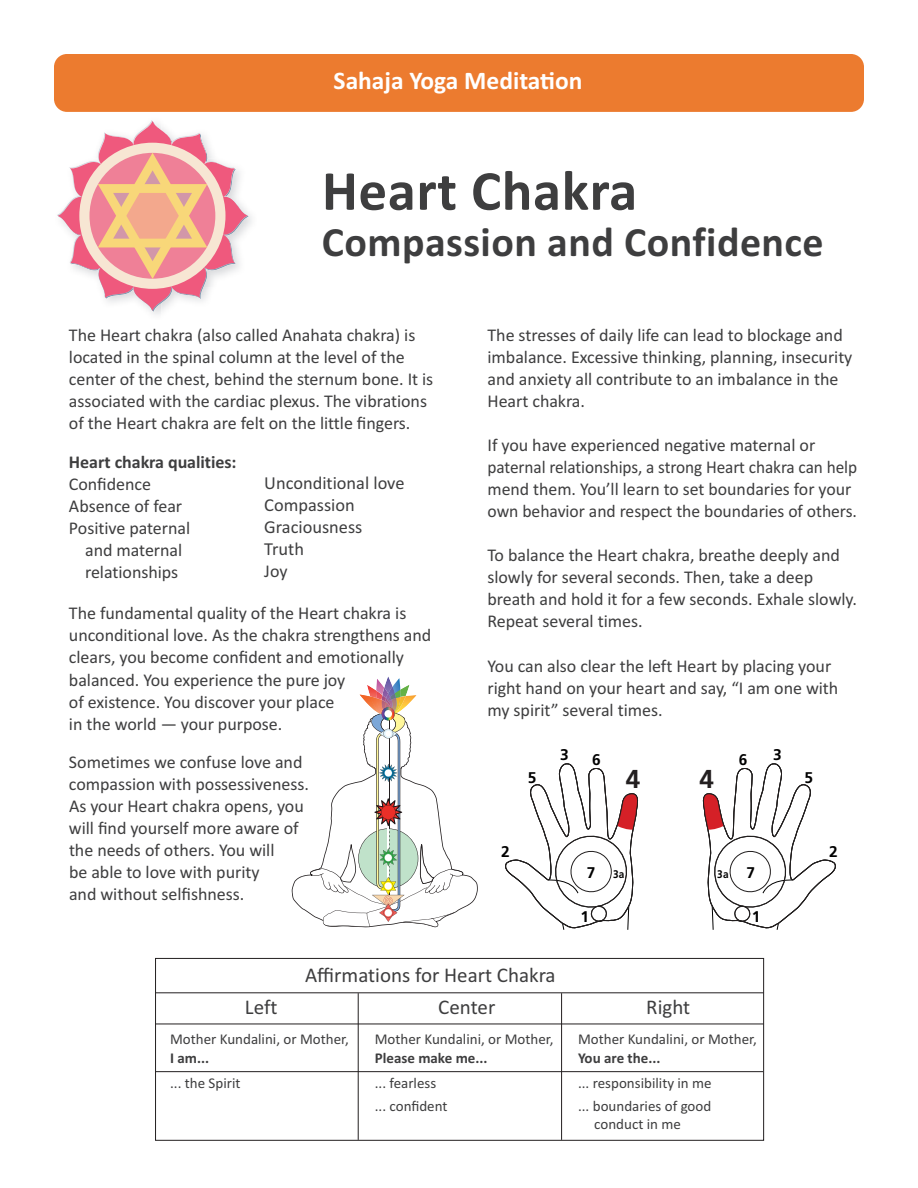
<style>
.page{position:relative;width:918px;height:1188px;background:#fff}
.page>*{position:absolute;margin:0;border:0;box-sizing:border-box;transform-origin:0 0}
.t1{font:700 57px "Calibri";letter-spacing:.01em;color:#3e3e3f}
.t2{font:700 42px "Calibri";letter-spacing:.01em;color:#3e3e3f}
.t3{font:700 25.95px "Frutiger";color:#231f20}
.t4{font:700 25.5px "Calibri";color:#fff}
.t5{font:21px "Calibri";color:#3e3e3f}
.t6{font:18.3px/22px "Calibri";color:#3e3e3f}
.t7{font:18px/22px "Calibri";letter-spacing:-.005em;color:#3e3e3f}
.t8{font:700 18px "Calibri";letter-spacing:-.005em;color:#3e3e3f}
.t9{font:700 15.45px "Frutiger";color:#000}
.t10{font:15px/22.2px "Calibri";color:#3e3e3f}
.t11{font:700 15px "Calibri";color:#3e3e3f}
.t12{font:700 11.1px "Frutiger";color:#000;scale:.9 1}
</style>
<div class="page">
<div style="left:54px;top:54px;width:810px;height:58px;background:#ec7b2f;border-radius:13px"></div>
<svg style="left:292px;top:678px;width:186px;height:249px"></svg>
<div style="left:383px;top:807px;width:11px;height:11px;background:#ea2f28;border-radius:50%"></div>
<div style="left:385px;top:854px;width:7px;height:7px;background:#fff;border-radius:50%"></div>
<div style="left:385px;top:882px;width:7px;height:8px;background:#fff;border-radius:50%"></div>
<div style="left:385px;top:909px;width:7px;height:7px;background:#fff;border-radius:50%"></div>
<svg style="left:505px;top:763px;width:331px;height:167px"></svg>
<div style="left:621px;top:769px;width:24px;height:23px;background:#fff"></div>
<div style="left:695px;top:769px;width:23px;height:23px;background:#fff"></div>
<svg style="left:57px;top:120px;width:192px;height:179px"></svg>
<img style="left:57px;top:135px;width:79px;height:24px">
<img style="left:167px;top:135px;width:82px;height:24px">
<img style="left:57px;top:240px;width:45px;height:47px">
<img style="left:204px;top:242px;width:45px;height:45px">
<img style="left:106px;top:299px;width:55px;height:16px">
<img style="left:161px;top:292px;width:88px;height:19px">
<div style="left:155px;top:958px;width:609px;height:183px;border:1px solid #231f20"></div>
<hr style="left:156px;top:992px;width:608px;height:1px;background:#231f20">
<hr style="left:156px;top:1024px;width:608px;height:1px;background:#231f20">
<hr style="left:156px;top:1071px;width:607px;height:1px;background:#231f20">
<hr style="left:358px;top:993px;width:1px;height:147px;background:#231f20">
<hr style="left:561px;top:993px;width:1px;height:147px;background:#231f20">
<h3 class="t4" style="left:334px;top:65px;width:251px">Sahaja Yoga Meditation</h3>
<h1 class="t1" style="left:322px;top:157px;width:317px">Heart Chakra</h1>
<h2 class="t2" style="left:322px;top:217px;width:503px">Compassion and Confidence</h2>
<p class="t7" style="left:69px;top:324px;width:366px">The Heart chakra (also called Anahata chakra) is located in the spinal column at the level of the center of the chest, behind the sternum bone. It is associated with the cardiac plexus. The vibrations of the Heart chakra are felt on the little fingers.</p>
<p class="t8" style="left:69px;top:451px;width:169px">Heart chakra qualities:</p>
<p class="t7" style="left:69px;top:472px;width:84px">Confidence</p>
<p class="t7" style="left:69px;top:494px;width:115px">Absence of fear</p>
<p class="t7" style="left:69px;top:516px;width:123px">Positive paternal</p>
<p class="t7" style="left:85px;top:539px;width:99px">and maternal</p>
<p class="t7" style="left:85px;top:561px;width:95px">relationships</p>
<p class="t7" style="left:69px;top:602px;width:364px">The fundamental quality of the Heart chakra is unconditional love. As the chakra strengthens and clears, you become confident and emotionally balanced. You experience the pure joy<br>of existence. You discover your place<br>in the world — your purpose.</p>
<p class="t7" style="left:69px;top:751px;width:241px">Sometimes we confuse love and compassion with possessiveness.<br>As your Heart chakra opens, you will find yourself more aware of the needs of others. You will<br>be able to love with purity<br>and without selfishness.</p>
<p class="t6" style="left:264px;top:472px;width:142px">Unconditional love<br>Compassion<br>Graciousness<br>Truth</p>
<p class="t7" style="left:264px;top:560px;width:25px">Joy</p>
<p class="t7" style="left:488px;top:324px;width:366px">The stresses of daily life can lead to blockage and imbalance. Excessive thinking, planning, insecurity and anxiety all contribute to an imbalance in the Heart chakra.</p>
<p class="t7" style="left:488px;top:434px;width:371px">If you have experienced negative maternal or paternal relationships, a strong Heart chakra can help mend them. You’ll learn to set boundaries for your own behavior and respect the boundaries of others.</p>
<p class="t7" style="left:488px;top:544px;width:371px">To balance the Heart chakra, breathe deeply and slowly for several seconds. Then, take a deep breath and hold it for a few seconds. Exhale slowly.<br>Repeat several times.</p>
<p class="t7" style="left:488px;top:654px;width:352px">You can also clear the left Heart by placing your right hand on your heart and say, “I am one with my spirit” several times.</p>
<p class="t9" style="left:560px;top:749px;width:10px">3</p>
<p class="t9" style="left:773px;top:749px;width:10px">3</p>
<p class="t9" style="left:629px;top:778px;width:10px">4</p>
<p class="t9" style="left:702px;top:778px;width:10px">4</p>
<p class="t9" style="left:592px;top:753px;width:10px">6</p>
<p class="t9" style="left:739px;top:753px;width:10px">6</p>
<h3 class="t3" style="left:626px;top:769px;width:16px">4</h3>
<h3 class="t3" style="left:700px;top:769px;width:16px">4</h3>
<p class="t9" style="left:528px;top:772px;width:10px">5</p>
<p class="t9" style="left:805px;top:772px;width:10px">5</p>
<p class="t9" style="left:501px;top:846px;width:10px">2</p>
<p class="t9" style="left:829px;top:846px;width:10px">2</p>
<p class="t9" style="left:587px;top:867px;width:10px">7</p>
<p class="t9" style="left:746px;top:867px;width:10px">7</p>
<p class="t12" style="left:613px;top:870px;width:14px">3a</p>
<p class="t12" style="left:717px;top:870px;width:14px">3a</p>
<p class="t9" style="left:581px;top:910px;width:10px">1</p>
<p class="t9" style="left:752px;top:910px;width:10px">1</p>
<p class="t5" style="left:305px;top:962px;width:252px">Affirmations for Heart Chakra</p>
<p class="t5" style="left:245px;top:995px;width:34px">Left</p>
<p class="t10" style="left:170px;top:1028px;width:180px">Mother Kundalini, or Mother,</p>
<p class="t11" style="left:170px;top:1049px;width:41px">I am...</p>
<p class="t10" style="left:170px;top:1072px;width:72px">... the Spirit</p>
<p class="t5" style="left:438px;top:995px;width:59px">Center</p>
<p class="t10" style="left:375px;top:1028px;width:180px">Mother Kundalini, or Mother,</p>
<p class="t11" style="left:375px;top:1049px;width:114px">Please make me...</p>
<p class="t10" style="left:375px;top:1072px;width:74px">... fearless ... confident</p>
<p class="t5" style="left:646px;top:995px;width:45px">Right</p>
<p class="t10" style="left:578px;top:1028px;width:180px">Mother Kundalini, or Mother,</p>
<p class="t11" style="left:578px;top:1049px;width:84px">You are the...</p>
<p class="t10" style="left:578px;top:1072px;width:135px">... responsibility in me ... boundaries of good</p>
<p class="t10" style="left:594px;top:1112px;width:88px">conduct in me</p>
</div>
